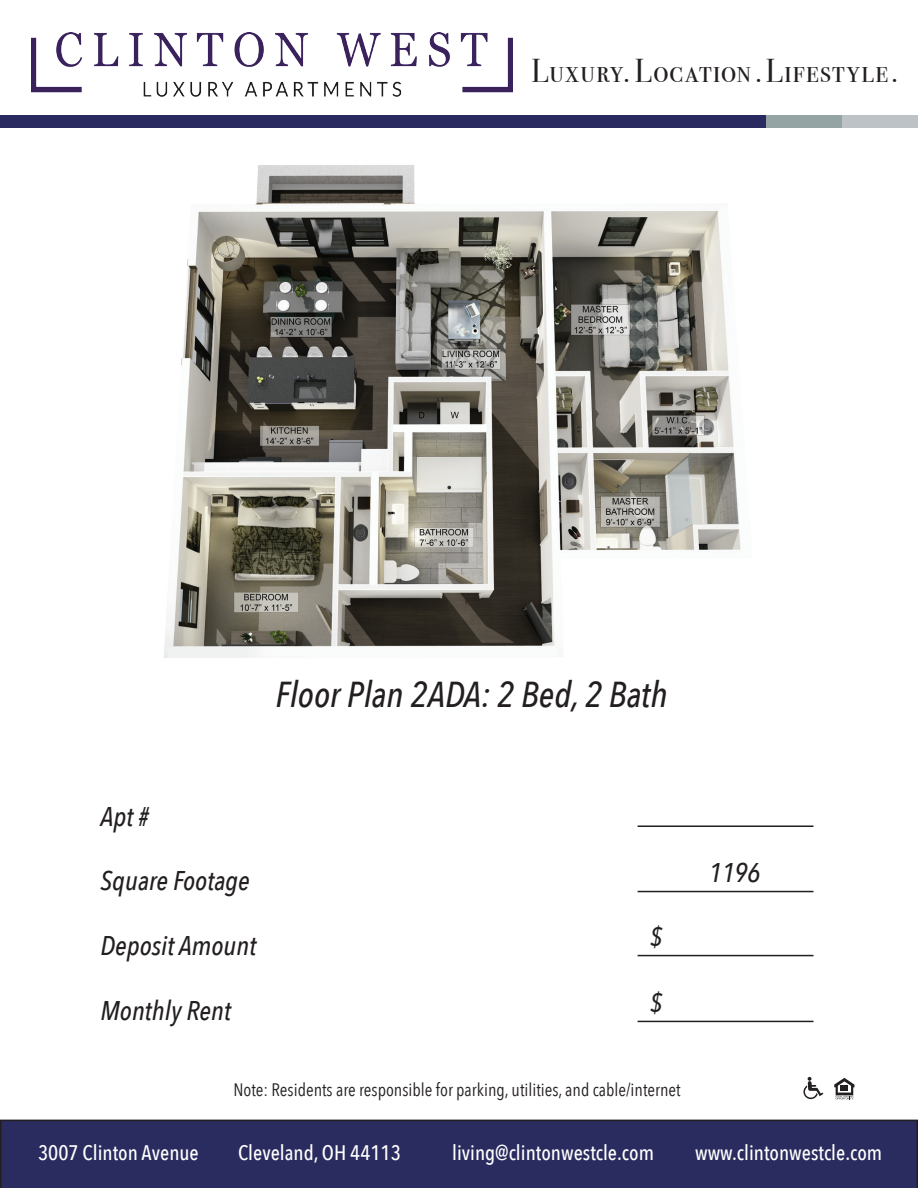
<style>
.page{position:relative;width:918px;height:1188px;background:#fff}
.page>*{position:absolute;margin:0;border:0;box-sizing:border-box;transform-origin:0 0}
.t1{font:italic 500 36px "Avenir Next Condensed";color:#231f20}
.t2{font:33px "Bodoni Svty Two SCITCTT";letter-spacing:.045em;color:#231f20;scale:.91 1}
.t3{font:italic 500 27px "Avenir Next Condensed";color:#231f20}
.t4{font:500 21px "Avenir Next Condensed";color:#fff}
.t5{font:18px "Avenir Next Condensed";color:#231f20}
</style>
<div class="page">
<hr style="left:638px;top:891px;width:176px;height:1px;background:#231f20">
<hr style="left:638px;top:955px;width:176px;height:1px;background:#231f20">
<hr style="left:638px;top:1021px;width:176px;height:1px;background:#231f20">
<div style="left:0;top:1120px;width:918px;height:68px;background:#2a2b5f"></div>
<hr style="left:638px;top:825px;width:176px;height:2px;background:#231f20">
<div style="left:842px;top:116px;width:76px;height:12px;background:#bcc2c6"></div>
<div style="left:765px;top:116px;width:77px;height:12px;background:#94a4a5"></div>
<div style="left:0;top:116px;width:765px;height:12px;background:#292b60"></div>
<img style="left:32px;top:32px;width:480px;height:65px">
<svg style="left:803px;top:1077px;width:20px;height:22px"></svg>
<svg style="left:834px;top:1078px;width:20px;height:21px"></svg>
<img style="left:164px;top:165px;width:577px;height:493px">
<h2 class="t2" style="left:532px;top:51px;width:405px">Luxury. Location. Lifestyle.</h2>
<p class="t1" style="left:275px;top:672px;width:394px">Floor Plan 2ADA: 2 Bed, 2 Bath</p>
<p class="t3" style="left:100px;top:800px;width:50px">Apt #</p>
<p class="t3" style="left:100px;top:865px;width:151px">Square Footage</p>
<p class="t3" style="left:100px;top:929px;width:157px">Deposit Amount</p>
<p class="t3" style="left:100px;top:994px;width:132px">Monthly Rent</p>
<p class="t3" style="left:650px;top:921px;width:14px">$</p>
<p class="t3" style="left:650px;top:986px;width:14px">$</p>
<p class="t5" style="left:233px;top:1074px;width:449px">Note: Residents are responsible for parking, utilities, and cable/internet</p>
<p class="t3" style="left:709px;top:857px;width:53px">1196</p>
<p class="t4" style="left:38px;top:1139px;width:162px">3007 Clinton Avenue</p>
<p class="t4" style="left:238px;top:1139px;width:164px">Cleveland, OH 44113</p>
<p class="t4" style="left:452px;top:1140px;width:203px">living@clintonwestcle.com</p>
<p class="t4" style="left:695px;top:1140px;width:189px">www.clintonwestcle.com</p>
</div>
